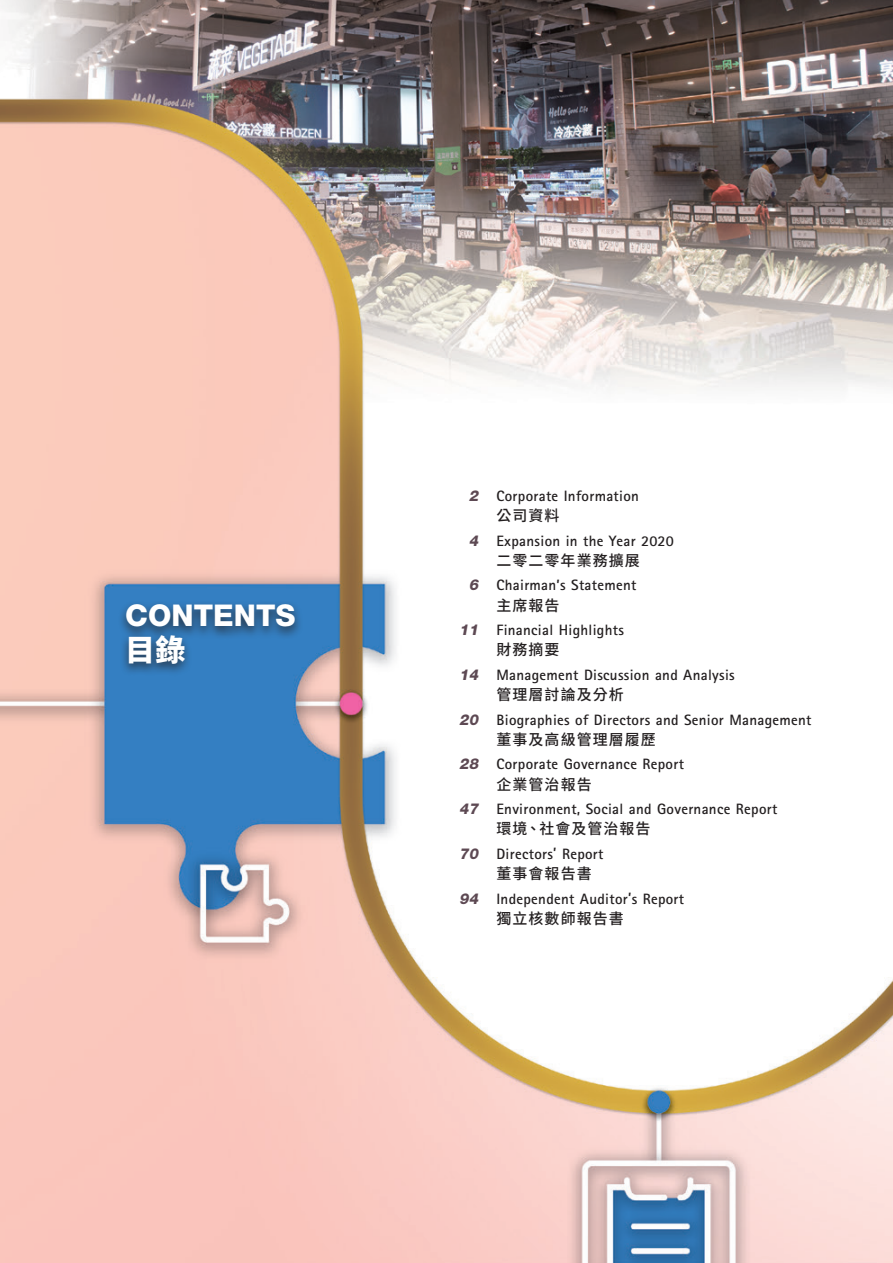
<style>
.page{position:relative;width:893px;height:1263px;background:#fff}
.page>*{position:absolute;margin:0;border:0;box-sizing:border-box;transform-origin:0 0}
.t1{font:800 30px "Helvetica Neue LT Std";color:#fff}
.t2{font:800 30px "Source Han Sans TC";color:#fff}
.C_Body_Text{font:700 15px/20.2px "Rotis Sans Serif Std";letter-spacing:.02em;color:#231f20}
.C_Body_Text-2{font:italic 800 15px "Helvetica Neue LT Std";color:#5d4953}
.s1{font-family:"Source Han Sans TC";font-weight:500}
</style>
<div class="page">
<img style="left:0;top:0;width:893px;height:1263px">
<div style="left:118px;top:600px;width:186px;height:77px;background:#231f20;opacity:.75"></div>
<p class="t1" style="left:125px;top:598px;width:172px">CONTENTS</p>
<p class="t2" style="left:125px;top:633px;width:62px">目錄</p>
<p class="C_Body_Text-2" style="left:469px;top:487px;width:14px">2</p>
<p class="C_Body_Text" style="left:496px;top:485px;width:144px">Corporate Information<span class="s1">公司資料</span></p>
<p class="C_Body_Text-2" style="left:469px;top:531px;width:14px">4</p>
<p class="C_Body_Text" style="left:496px;top:530px;width:179px">Expansion in the Year 2020<span class="s1">二零二零年業務擴展</span></p>
<p class="C_Body_Text-2" style="left:469px;top:576px;width:14px">6</p>
<p class="C_Body_Text" style="left:496px;top:575px;width:141px">Chairman’s Statement<span class="s1">主席報告</span></p>
<p class="C_Body_Text-2" style="left:459px;top:621px;width:24px">11</p>
<p class="C_Body_Text" style="left:496px;top:620px;width:129px">Financial Highlights<span class="s1">財務摘要</span></p>
<p class="C_Body_Text-2" style="left:459px;top:666px;width:24px">14</p>
<p class="C_Body_Text" style="left:496px;top:664px;width:240px">Management Discussion and Analysis<span class="s1">管理層討論及分析</span></p>
<p class="C_Body_Text-2" style="left:459px;top:710px;width:24px">20</p>
<p class="C_Body_Text" style="left:496px;top:709px;width:317px">Biographies of Directors and Senior Management<span class="s1">董事及高級管理層履歷</span></p>
<p class="C_Body_Text-2" style="left:459px;top:755px;width:24px">28</p>
<p class="C_Body_Text" style="left:496px;top:754px;width:189px">Corporate Governance Report<span class="s1">企業管治報告</span></p>
<p class="C_Body_Text-2" style="left:459px;top:800px;width:24px">47</p>
<p class="C_Body_Text" style="left:496px;top:799px;width:282px">Environment, Social and Governance Report<span class="s1">環境、社會及管治報告</span></p>
<p class="C_Body_Text-2" style="left:459px;top:845px;width:24px">70</p>
<p class="C_Body_Text" style="left:496px;top:843px;width:109px">Directors’ Report<span class="s1">董事會報告書</span></p>
<p class="C_Body_Text-2" style="left:459px;top:889px;width:24px">94</p>
<p class="C_Body_Text" style="left:496px;top:888px;width:189px">Independent Auditor’s Report<span class="s1">獨立核數師報告書</span></p>
</div>
